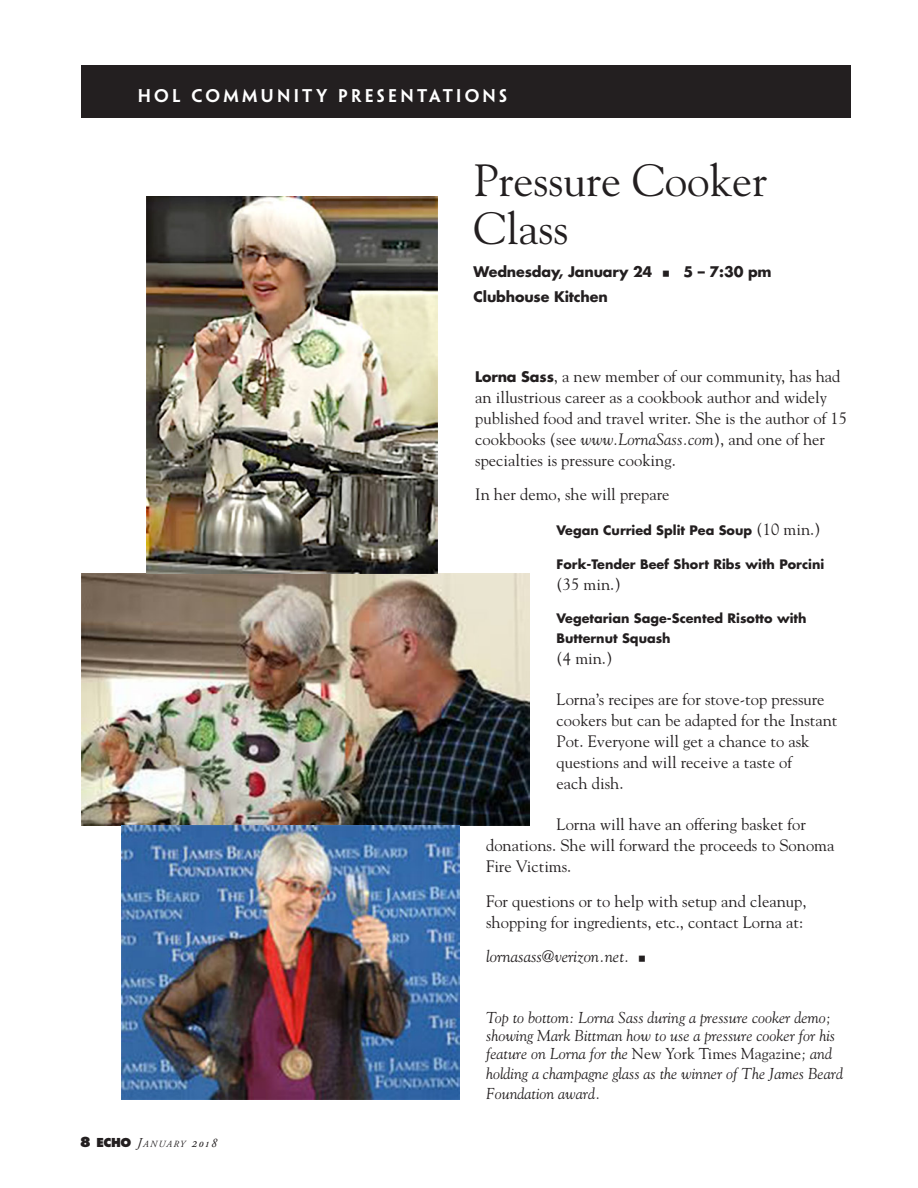
<style>
.page{position:relative;width:918px;height:1188px;background:#fff}
.page>*{position:absolute;margin:0;border:0;box-sizing:border-box;transform-origin:0 0}
.Optima_9{font:45px/47.2px "Goudy Std";color:#231f20}
.t1{font:16.5px/21px "Goudy Std";color:#231f20}
.t2{font:600 16.5px "Penumbra Flare Std";letter-spacing:.2em;color:#fff}
.t3{font:italic 16.5px "Goudy Std";color:#231f20}
.t4{font:italic 15.75px/18px "Goudy Std";color:#231f20}
.Optima_9-2{font:700 14.25px "Futura Std";letter-spacing:-.01em;color:#231f20}
.t5{font:700 12.75px/19.5px "Futura Std";color:#231f20}
.t6{font:italic 9.45px "Adobe Garamond Pro";letter-spacing:.145em;color:#231f20}
.s1{font-family:"Minion Pro";font-weight:400;font-size:21px}
.s2{font-family:"Futura Std";font-weight:700;font-size:14.25px}
.s3{font-style:italic}
.s4{font-family:"Goudy Std";font-weight:400;font-size:16.5px}
.s5{font-family:"Minion Pro";font-style:normal;font-size:21px}
.s6{font-family:"Futura Std";font-weight:800;font-style:normal;font-size:13.5px}
.s7{font-family:"Futura Std";font-weight:800;font-style:normal;font-size:12px}
.s8{font-size:13.5px}
.s9{font-style:normal}
</style>
<div class="page">
<div style="left:81px;top:65px;width:769px;height:53px;background:#231f20"></div>
<img style="left:81px;top:573px;width:449px;height:252px">
<img style="left:121px;top:825px;width:338px;height:275px">
<img style="left:146px;top:196px;width:291px;height:378px">
<p class="t2" style="left:138px;top:85px;width:371px">HOL COMMUNITY PRESENTATIONS</p>
<p class="Optima_9" style="left:474px;top:157px;width:295px">Pressure Cooker<br>Class</p>
<p class="Optima_9-2" style="left:474px;top:262px;width:300px">Wednesday, January 24 <span class="s1">■</span> 5 – 7:30 pm</p>
<p class="Optima_9-2" style="left:474px;top:287px;width:136px">Clubhouse Kitchen</p>
<p class="t1" style="left:475px;top:365px;width:373px"><span class="s2">Lorna Sass</span>, a new member of our community, has had an illustrious career as a cookbook author and widely published food and travel writer. She is the author of 15 cookbooks (see <span class="s3">www.LornaSass.com</span>), and one of her specialties is pressure cooking.</p>
<p class="t1" style="left:475px;top:484px;width:196px">In her demo, she will prepare</p>
<p class="t5" style="left:557px;top:520px;width:266px">Vegan Curried Split Pea Soup <span class="s4">(10 min.)</span></p>
<p class="t5" style="left:557px;top:554px;width:269px">Fork-Tender Beef Short Ribs with Porcini</p>
<p class="t1" style="left:557px;top:574px;width:66px">(35 min.)</p>
<p class="t5" style="left:557px;top:608px;width:252px">Vegetarian Sage-Scented Risotto with<br>Butternut Squash</p>
<p class="t1" style="left:557px;top:647px;width:57px">(4 min.)</p>
<p class="t1" style="left:557px;top:688px;width:282px">Lorna’s recipes are for stove-top pressure cookers but can be adapted for the Instant Pot. Everyone will get a chance to ask questions and will receive a taste of<br>each dish.</p>
<p class="t1" style="left:486px;top:814px;width:350px;text-indent:70px">Lorna will have an offering basket for donations. She will forward the proceeds to Sonoma<br>Fire Victims.</p>
<p class="t1" style="left:486px;top:890px;width:322px">For questions or to help with setup and cleanup, shopping for ingredients, etc., contact Lorna at:</p>
<p class="t3" style="left:486px;top:946px;width:162px">lornasass@verizon.net. <span class="s5">■</span></p>
<p class="t6" style="left:80px;top:1138px;width:139px"><span class="s6">8</span> <span class="s7">ECHO</span> <span class="s8">J</span>ANUARY <span class="s8">2018</span></p>
<p class="t4" style="left:486px;top:1008px;width:350px">Top to bottom: Lorna Sass during a pressure cooker demo; showing Mark Bittman how to use a pressure cooker for his feature on Lorna for the <span class="s9">New York Times Magazine</span>; and</p>
<p class="t4" style="left:486px;top:1064px;width:358px;line-height:20.2px">holding a champagne glass as the winner of The James Beard<br>Foundation award.</p>
</div>
